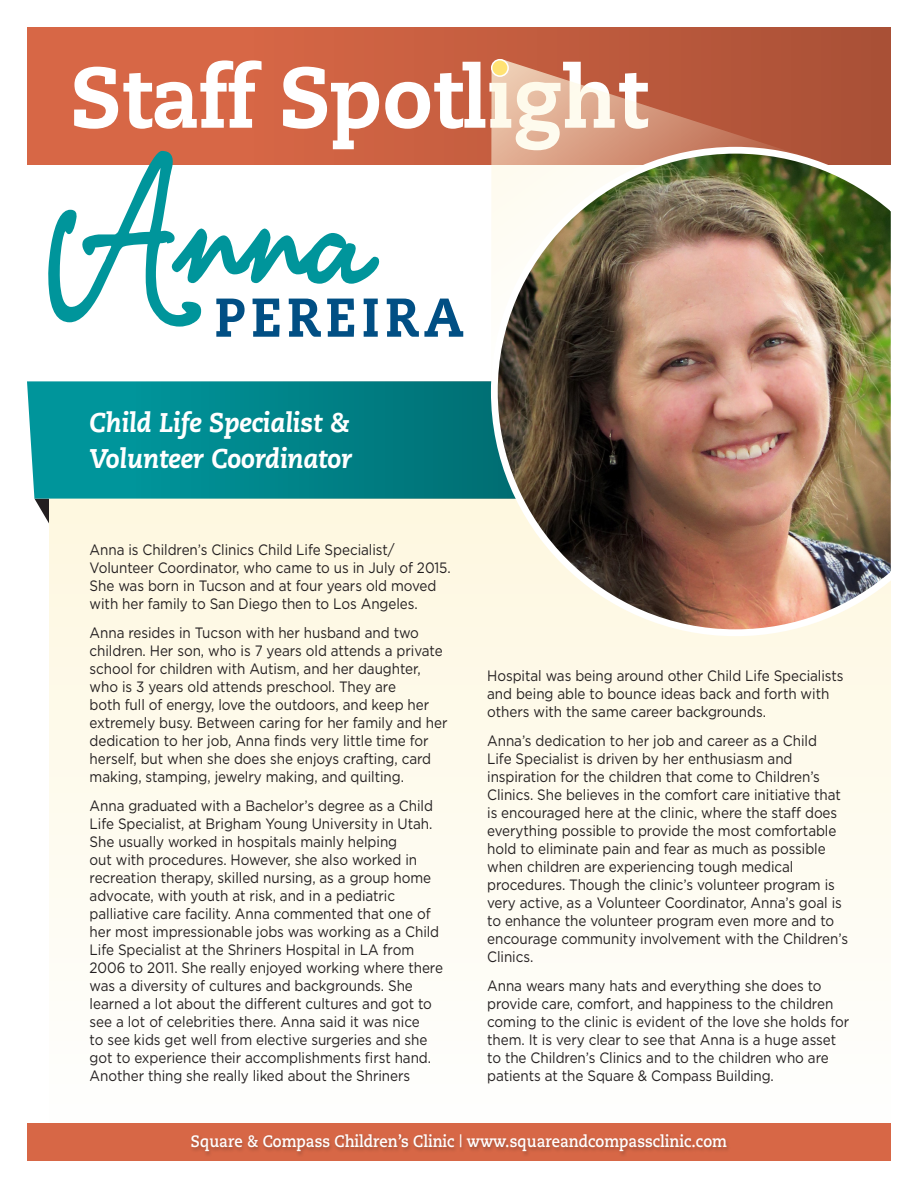
<style>
.page{position:relative;width:918px;height:1188px;background:#fff}
.page>*{position:absolute;margin:0;border:0;box-sizing:border-box;transform-origin:0 0}
.t1{font:185.7px "PR8 Charade";color:#00959b}
.t2{font:800 85.8px "Caecilia";letter-spacing:-.005em;color:#fff;scale:.95 1}
.t3{font:800 54.45px "Caecilia";letter-spacing:.1em;color:#014f84;scale:.95 1}
.t4{font:italic 800 27px/36px "Caecilia";letter-spacing:-.005em;color:#fff;scale:.95 1}
.t5{font:700 16.5px "Caecilia";color:#fff;scale:.9 1}
.t6{font:15px/18px "Gotham";letter-spacing:-.005em;color:#231f20;scale:.9 1}
</style>
<div class="page">
<svg style="left:34px;top:499px;width:16px;height:25px"></svg>
<div style="left:50px;top:499px;width:841px;height:642px;background:linear-gradient(to bottom,#fef8df,#fefefe)"></div>
<div style="left:27px;top:381px;width:106px;height:118px;background:#00959b"></div>
<div style="left:27px;top:27px;width:864px;height:137px;background:#d76746"></div>
<div style="left:246px;top:27px;width:645px;height:137px;background:linear-gradient(to right,#d76746,#a85036)"></div>
<svg style="left:133px;top:381px;width:355px;height:118px"></svg>
<div style="left:27px;top:1123px;width:864px;height:38px;background:#d76746"></div>
<div style="left:190px;top:1133px;width:541px;height:24px;background:#231f20;opacity:.3"></div>
<svg style="left:491px;top:59px;width:324px;height:84px"></svg>
<div style="left:492px;top:60px;width:16px;height:16px;background:#ffe273;border-radius:50%"></div>
<div style="left:491px;top:59px;width:18px;height:18px;border:2px solid #fff;border-radius:50%"></div>
<img style="left:488px;top:143px;width:403px;height:497px">
<p class="t2" style="left:70px;top:44px;width:609px">Staff Spotlight</p>
<p class="t1" style="left:40px;top:99px;width:334px">Anna</p>
<p class="t3" style="left:214px;top:284px;width:264px">PEREIRA</p>
<p class="t4" style="left:90px;top:405px;width:278px">Child Life Specialist &amp;<br>Volunteer Coordinator</p>
<p class="t6" style="left:90px;top:540px;width:403px">Anna is Children’s Clinics Child Life Specialist/ Volunteer Coordinator, who came to us in July of 2015.<br>She was born in Tucson and at four years old moved with her family to San Diego then to Los Angeles.</p>
<p class="t6" style="left:90px;top:623px;width:399px">Anna resides in Tucson with her husband and two children. Her son, who is 7 years old attends a private school for children with Autism, and her daughter, who is 3 years old attends preschool. They are<br>both full of energy, love the outdoors, and keep her extremely busy. Between caring for her family and her dedication to her job, Anna finds very little time for herself, but when she does she enjoys crafting, card making, stamping, jewelry making, and quilting.</p>
<p class="t6" style="left:90px;top:796px;width:394px">Anna graduated with a Bachelor’s degree as a Child Life Specialist, at Brigham Young University in Utah.<br>She usually worked in hospitals mainly helping<br>out with procedures. However, she also worked in recreation therapy, skilled nursing, as a group home advocate, with youth at risk, and in a pediatric palliative care facility. Anna commented that one of her most impressionable jobs was working as a Child Life Specialist at the Shriners Hospital in LA from 2006 to 2011. She really enjoyed working where there was a diversity of cultures and backgrounds. She learned a lot about the different cultures and got to see a lot of celebrities there. Anna said it was nice<br>to see kids get well from elective surgeries and she got to experience their accomplishments first hand.<br>Another thing she really liked about the Shriners</p>
<p class="t6" style="left:487px;top:666px;width:397px">Hospital was being around other Child Life Specialists and being able to bounce ideas back and forth with others with the same career backgrounds.</p>
<p class="t6" style="left:487px;top:731px;width:402px">Anna’s dedication to her job and career as a Child<br>Life Specialist is driven by her enthusiasm and inspiration for the children that come to Children’s Clinics. She believes in the comfort care initiative that is encouraged here at the clinic, where the staff does everything possible to provide the most comfortable hold to eliminate pain and fear as much as possible when children are experiencing tough medical procedures. Though the clinic’s volunteer program is very active, as a Volunteer Coordinator, Anna’s goal is to enhance the volunteer program even more and to encourage community involvement with the Children’s Clinics.</p>
<p class="t6" style="left:487px;top:976px;width:404px">Anna wears many hats and everything she does to provide care, comfort, and happiness to the children coming to the clinic is evident of the love she holds for them. It is very clear to see that Anna is a huge asset to the Children’s Clinics and to the children who are patients at the Square &amp; Compass Building.</p>
<p class="t5" style="left:191px;top:1131px;width:597px">Square &amp; Compass Children’s Clinic | www.squareandcompassclinic.com</p>
</div>
